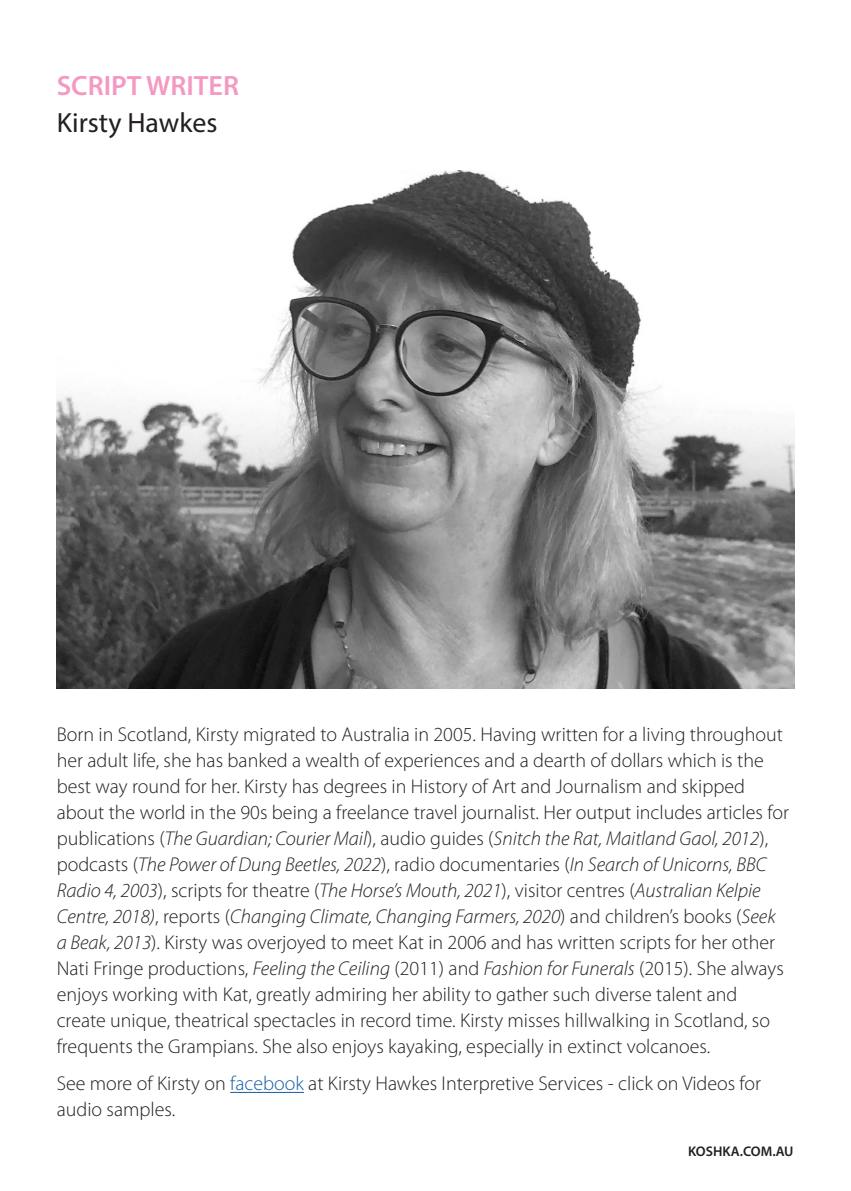
<style>
.page{position:relative;width:851px;height:1191px;background:#fff}
.page>*{position:absolute;margin:0;border:0;box-sizing:border-box;transform-origin:0 0}
.t1{font:600 28px "Myriad Pro";color:#f499c2}
.t2{font:27.8px "Myriad Pro";color:#231f20}
.t3{font:300 20px/26px "Myriad Pro";color:#231f20}
.t4{font:600 14px "Myriad Pro";color:#231f20}
.s1{font-style:italic}
.s2{color:#175d9e}
</style>
<div class="page">
<hr style="left:230px;top:1092px;width:74px;height:1px;background:#175d9e">
<img style="left:57px;top:170px;width:737px;height:518px">
<p class="t1" style="left:57px;top:67px;width:184px">SCRIPT WRITER</p>
<p class="t2" style="left:57px;top:106px;width:162px">Kirsty Hawkes</p>
<p class="t3" style="left:57px;top:721px;width:733px">Born in Scotland, Kirsty migrated to Australia in 2005. Having written for a living throughout her adult life, she has banked a wealth of experiences and a dearth of dollars which is the best way round for her. Kirsty has degrees in History of Art and Journalism and skipped about the world in the 90s being a freelance travel journalist. Her output includes articles for publications (<span class="s1">The Guardian; Courier Mail</span>), audio guides (<span class="s1">Snitch the Rat, Maitland Gaol, 2012</span>), podcasts (<span class="s1">The Power of Dung Beetles, 2022</span>), radio documentaries (<span class="s1">In Search of Unicorns, BBC Radio 4, 2003</span>), scripts for theatre (<span class="s1">The Horse’s Mouth, 2021</span>), visitor centres (<span class="s1">Australian Kelpie Centre, 2018)</span>, reports (<span class="s1">Changing Climate, Changing Farmers, 2020</span>) and children’s books (<span class="s1">Seek a Beak, 2013</span>). Kirsty was overjoyed to meet Kat in 2006 and has written scripts for her other Nati Fringe productions, <span class="s1">Feeling the Ceiling</span> (2011) and <span class="s1">Fashion for Funerals</span> (2015). She always enjoys working with Kat, greatly admiring her ability to gather such diverse talent and create unique, theatrical spectacles in record time. Kirsty misses hillwalking in Scotland, so frequents the Grampians. She also enjoys kayaking, especially in extinct volcanoes.</p>
<p class="t3" style="left:57px;top:1071px;width:705px">See more of Kirsty on <span class="s2">facebook</span> at Kirsty Hawkes Interpretive Services - click on Videos for audio samples.</p>
<p class="t4" style="left:688px;top:1142px;width:107px">KOSHKA.COM.AU</p>
</div>
